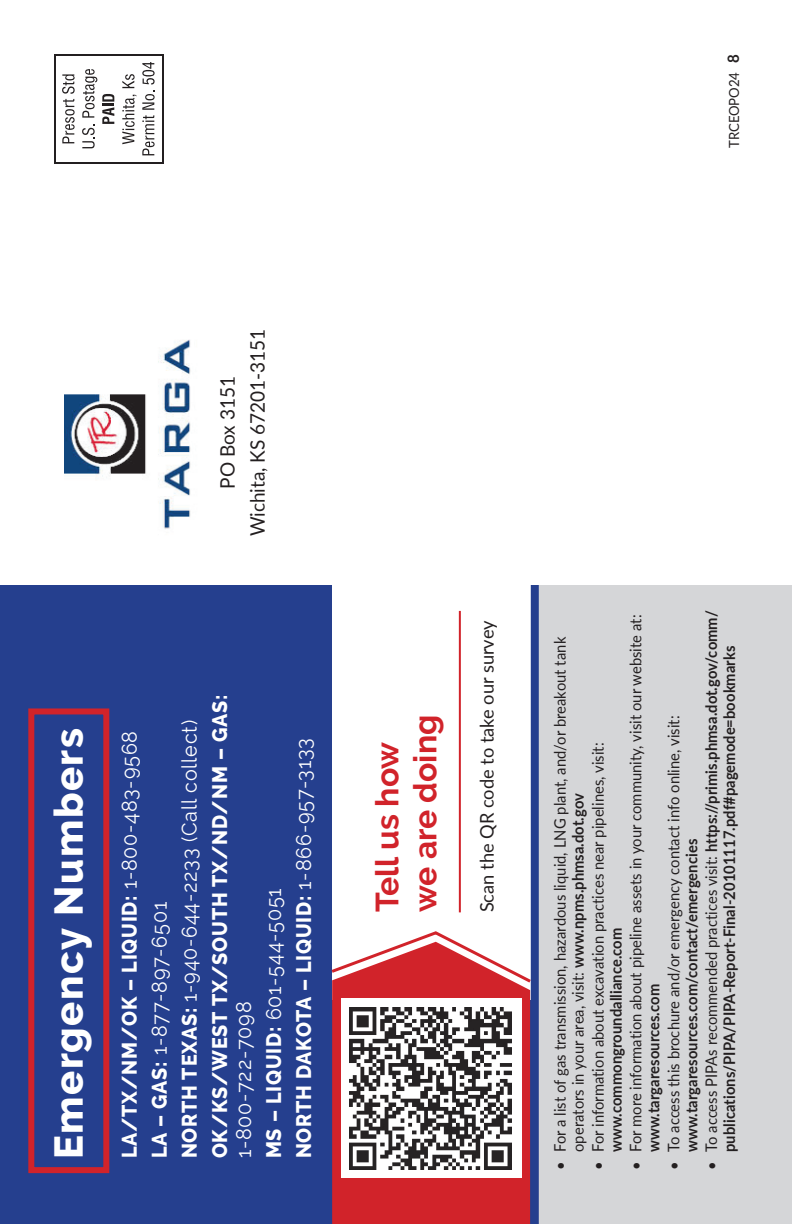
<style>
.page{position:relative;width:792px;height:1224px;background:#fff}
.page>*{position:absolute;margin:0;border:0;box-sizing:border-box;transform-origin:0 0}
.t1{font:800 40px "Raleway";letter-spacing:.04em;color:#fff}
.t2{font:700 32px/38px "Raleway";color:#d1232a}
.t3{font:800 21px/30.2px "Raleway";letter-spacing:.04em;color:#fff;scale:.94 1}
.t4{font:21px/30.2px "Raleway";letter-spacing:.04em;color:#fff;scale:.94 1}
.t5{font:20px/30.2px "Lato";color:#231f20;text-align:center;scale:.95 1}
.t6{font:19px "Lato";color:#231f20;scale:.96 1}
.t7{font:16px/18px "Lato";letter-spacing:.005em;color:#231f20;scale:.92 1}
.t8{font:700 16px/18px "Lato";letter-spacing:.005em;color:#231f20;scale:.92 1}
.t9{font:14px "Lato";letter-spacing:-.01em;color:#231f20;scale:.94 1}
.s1{font-weight:700;font-size:16px}
.s2{font-weight:400}
.s3{font-weight:800}
.s4{font-weight:700}
</style>
<div class="page">
<div style="left:536px;top:585px;width:256px;height:639px;background:#d5d6d8"></div>
<img style="left:64px;top:339px;width:127px;height:190px">
<div style="left:0;top:585px;width:531px;height:639px;background:#253f8e"></div>
<div style="left:332px;top:581px;width:198px;height:418px;background:#fff"></div>
<svg style="left:332px;top:985px;width:198px;height:239px;background:#d12b32"></svg>
<div style="left:341px;top:998px;width:180px;height:180px;background:#fff"></div>
<img style="left:349px;top:1007px;width:162px;height:162px">
<hr style="left:459px;top:611px;width:2px;height:301px;background:#d1232a">
<svg style="left:331px;top:930px;width:200px;height:55px"></svg>
<div style="left:28px;top:708px;width:81px;height:465px;border:6px solid #d1232a"></div>
<div style="left:531px;top:585px;width:8px;height:639px;background:#253f8e"></div>
<svg style="left:62px;top:74px;width:13px;height:69px"></svg>
<svg style="left:82px;top:69px;width:32px;height:79px"></svg>
<svg style="left:122px;top:62px;width:33px;height:93px"></svg>
<div style="left:54px;top:54px;width:110px;height:110px;border:2px solid #231f20"></div>
<p class="t9" style="left:724px;top:148px;width:101px;rotate:-90deg">TRCEOPO24 <span class="s1">8</span></p>
<p class="t5" style="left:212px;top:536px;width:220px;rotate:-90deg">PO Box 3151<br>Wichita, KS 67201-3151</p>
<h1 class="t1" style="left:46px;top:1159px;width:433px;rotate:-90deg">Emergency Numbers</h1>
<h3 class="t3" style="left:114px;top:1158px;width:495px;rotate:-90deg">LA/TX/NM/OK – LIQUID: <span class="s2">1-800-483-9568<br></span>LA – GAS: <span class="s2">1-877-897-6501<br></span>NORTH TEXAS: <span class="s2">1-940-644-2233 (Call collect)<br></span>OK/KS/WEST TX/SOUTH TX/ND/NM – GAS:</h3>
<h3 class="t4" style="left:229px;top:1158px;width:448px;rotate:-90deg">1-800-722-7098<br><span class="s3">MS – LIQUID:</span> 601-544-5051<br><span class="s3">NORTH DAKOTA – LIQUID:</span> 1-866-957-3133</h3>
<h2 class="t2" style="left:369px;top:912px;width:199px;rotate:-90deg">Tell us how we are doing</h2>
<p class="t6" style="left:473px;top:912px;width:305px;rotate:-90deg">Scan the QR code to take our survey</p>
<p class="t8" style="left:702px;top:1152px;width:590px;text-indent:-18px;rotate:-90deg"><span class="s2">• To access PIPAs recommended practices visit:</span> https://primis.phmsa.dot.gov/comm/ publications/PIPA/PIPA-Report-Final-20101117.pdf#pagemode=bookmarks</p>
<p class="t7" style="left:626px;top:1170px;width:605px;rotate:-90deg">• For more information about pipeline assets in your community, visit our website at:</p>
<p class="t7" style="left:550px;top:1152px;width:561px;text-indent:-18px;rotate:-90deg">• For a list of gas transmission, hazardous liquid, LNG plant, and/or breakout tank operators in your area, visit: <span class="s4">www.npms.phmsa.dot.gov</span></p>
<p class="t7" style="left:664px;top:1170px;width:495px;rotate:-90deg">• To access this brochure and/or emergency contact info online, visit:</p>
<p class="t7" style="left:588px;top:1170px;width:466px;rotate:-90deg">• For information about excavation practices near pipelines, visit:</p>
<p class="t8" style="left:682px;top:1152px;width:342px;rotate:-90deg">www.targaresources.com/contact/emergencies</p>
<p class="t8" style="left:606px;top:1152px;width:245px;rotate:-90deg">www.commongroundalliance.com</p>
<p class="t8" style="left:644px;top:1152px;width:184px;rotate:-90deg">www.targaresources.com</p>
</div>
